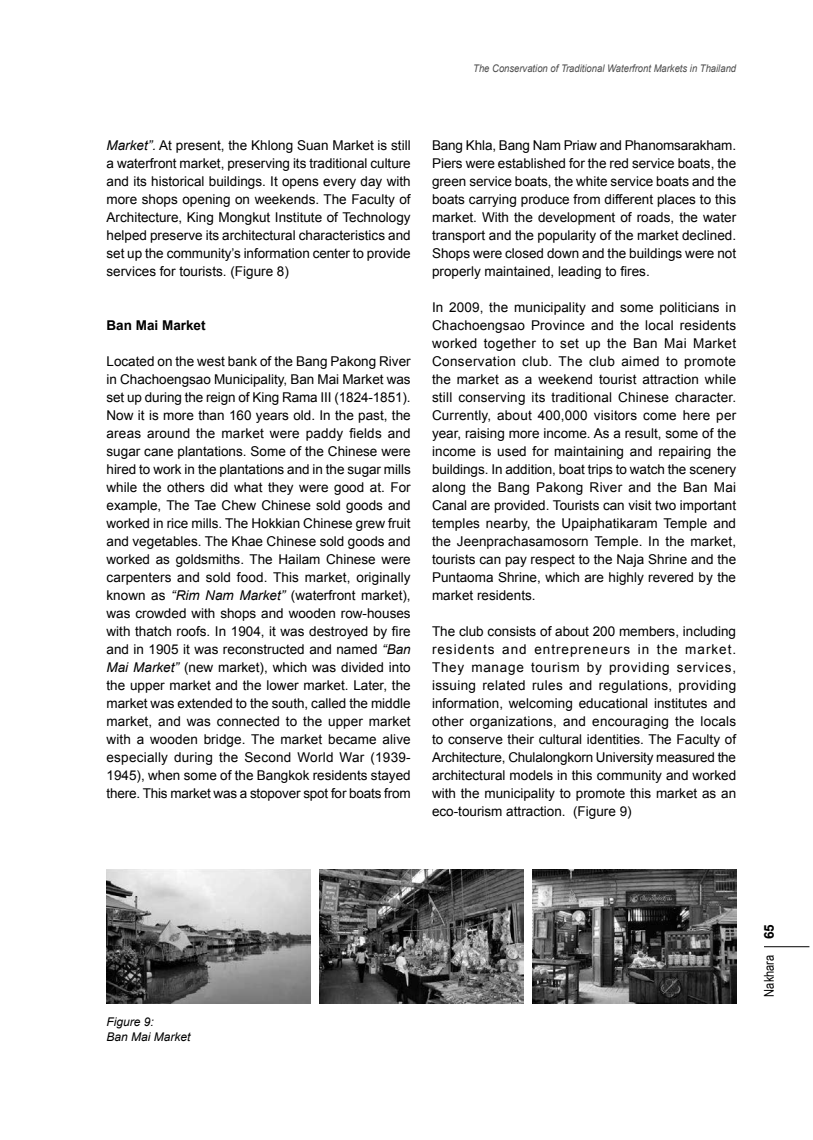
<style>
.page{position:relative;width:813px;height:1140px;background:#fff}
.page>*{position:absolute;margin:0;border:0;box-sizing:border-box;transform-origin:0 0}
.t1{font:13.5px/18px "Arial";color:#000;text-align:justify}
.t2{font:700 13.5px "Arial";color:#000}
.t3{font:13.5px "Arial Narrow";color:#000}
.t4{font:italic 12px/14.4px "Arial";color:#000}
.t5{font:italic 10.5px "Arial";color:#4d4d4d;scale:.9 1}
.s1{font-style:italic}
.s2{font-family:"Arial";font-weight:700}
</style>
<div class="page">
<hr style="left:764px;top:946px;width:45px;height:1px;background:#000">
<img style="left:107px;top:869px;width:203px;height:134px">
<img style="left:319px;top:869px;width:204px;height:134px">
<img style="left:532px;top:869px;width:204px;height:134px">
<p class="t5" style="left:473px;top:62px;width:293px">The Conservation of Traditional Waterfront Markets in Thailand</p>
<p class="t1" style="left:107px;top:137px;width:306px"><span class="s1">Market”.</span> At present, the Khlong Suan Market is still a waterfront market, preserving its traditional culture and its historical buildings. It opens every day with more shops opening on weekends. The Faculty of Architecture, King Mongkut Institute of Technology helped preserve its architectural characteristics and set up the community’s information center to provide services for tourists. (Figure 8)</p>
<p class="t2" style="left:107px;top:318px;width:101px">Ban Mai Market</p>
<p class="t1" style="left:107px;top:353px;width:306px">Located on the west bank of the Bang Pakong River in Chachoengsao Municipality, Ban Mai Market was set up during the reign of King Rama III (1824-1851).<br>Now it is more than 160 years old. In the past, the areas around the market were paddy fields and sugar cane plantations. Some of the Chinese were hired to work in the plantations and in the sugar mills while the others did what they were good at. For example, The Tae Chew Chinese sold goods and worked in rice mills. The Hokkian Chinese grew fruit and vegetables. The Khae Chinese sold goods and worked as goldsmiths. The Hailam Chinese were carpenters and sold food. This market, originally known as <span class="s1">“Rim Nam Market”</span> (waterfront market), was crowded with shops and wooden row-houses with thatch roofs. In 1904, it was destroyed by fire and in 1905 it was reconstructed and named <span class="s1">“Ban Mai Market”</span> (new market), which was divided into the upper market and the lower market. Later, the market was extended to the south, called the middle market, and was connected to the upper market with a wooden bridge. The market became alive especially during the Second World War (1939- 1945), when some of the Bangkok residents stayed there. This market was a stopover spot for boats from</p>
<p class="t1" style="left:432px;top:137px;width:306px">Bang Khla, Bang Nam Priaw and Phanomsarakham.<br>Piers were established for the red service boats, the green service boats, the white service boats and the boats carrying produce from different places to this market. With the development of roads, the water transport and the popularity of the market declined.<br>Shops were closed down and the buildings were not properly maintained, leading to fires.</p>
<p class="t1" style="left:432px;top:298px;width:306px">In 2009, the municipality and some politicians in Chachoengsao Province and the local residents worked together to set up the Ban Mai Market Conservation club. The club aimed to promote the market as a weekend tourist attraction while still conserving its traditional Chinese character.<br>Currently, about 400,000 visitors come here per year, raising more income. As a result, some of the income is used for maintaining and repairing the buildings. In addition, boat trips to watch the scenery along the Bang Pakong River and the Ban Mai Canal are provided. Tourists can visit two important temples nearby, the Upaiphatikaram Temple and the Jeenprachasamosorn Temple. In the market, tourists can pay respect to the Naja Shrine and the Puntaoma Shrine, which are highly revered by the market residents.</p>
<p class="t1" style="left:432px;top:622px;width:306px">The club consists of about 200 members, including residents and entrepreneurs in the market.<br>They manage tourism by providing services, issuing related rules and regulations, providing information, welcoming educational institutes and other organizations, and encouraging the locals to conserve their cultural identities. The Faculty of Architecture, Chulalongkorn University measured the architectural models in this community and worked with the municipality to promote this market as an eco-tourism attraction. (Figure 9)</p>
<p class="t4" style="left:107px;top:1015px;width:86px">Figure 9:<br>Ban Mai Market</p>
<p class="t3" style="left:761px;top:996px;width:74px;rotate:-90deg">Nakhara <span class="s2">65</span></p>
</div>
